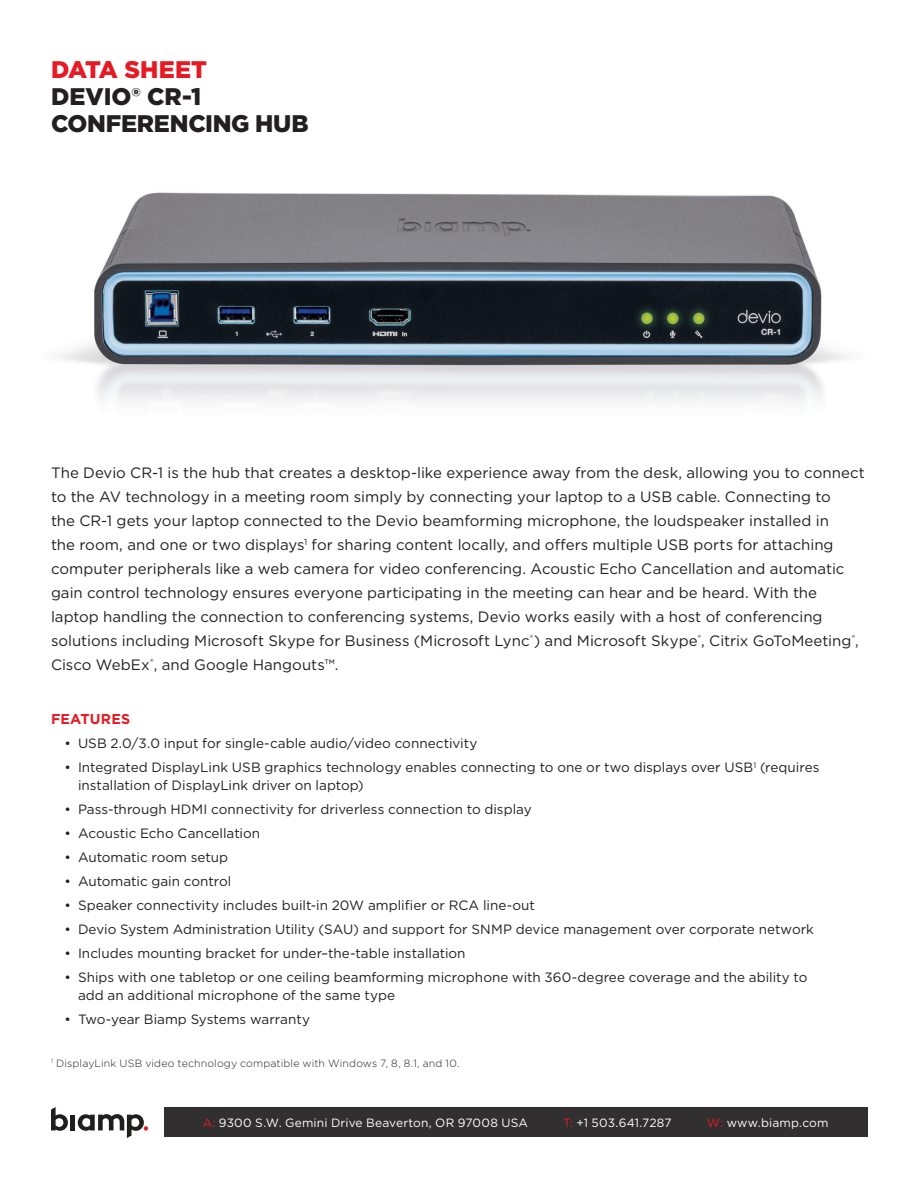
<style>
.page{position:relative;width:918px;height:1188px;background:#fff}
.page>*{position:absolute;margin:0;border:0;box-sizing:border-box;transform-origin:0 0}
.Head{font:900 24px "Gotham";letter-spacing:-.005em;color:#231f20}
.Head-2{font:900 24px "Gotham";color:#e51a23}
.Intro_Body{font:15px/24px "Gotham";color:#231f20}
.subhead{font:700 14.25px "Gotham";letter-spacing:.015em;color:#e51a23}
.Bullet{font:13.5px/18px "Gotham";color:#231f20}
.t1{font:12px "Gotham";letter-spacing:.015em;color:#fff}
.BODY_COPY_BLK{font:300 10.5px "Gotham";letter-spacing:.015em;color:#231f20}
.s1{color:#e51a23}
</style>
<div class="page">
<svg style="left:51px;top:1107px;width:17px;height:24px"></svg>
<hr style="left:71px;top:1115px;width:4px;height:15px;background:#211e1e">
<svg style="left:78px;top:1114px;width:70px;height:24px"></svg>
<div style="left:164px;top:1107px;width:704px;height:30px;background:#312f30"></div>
<img style="left:58px;top:192px;width:790px;height:210px">
<p class="Head-2" style="left:51px;top:53px;width:158px">DATA SHEET</p>
<p class="Head" style="left:51px;top:80px;width:152px">DEVIO® CR-1</p>
<p class="Head" style="left:51px;top:107px;width:259px">CONFERENCING HUB</p>
<p class="Intro_Body" style="left:51px;top:460px;width:815px">The Devio CR-1 is the hub that creates a desktop-like experience away from the desk, allowing you to connect to the AV technology in a meeting room simply by connecting your laptop to a USB cable. Connecting to<br>the CR-1 gets your laptop connected to the Devio beamforming microphone, the loudspeaker installed in<br>the room, and one or two displays<sup>1</sup> for sharing content locally, and offers multiple USB ports for attaching computer peripherals like a web camera for video conferencing. Acoustic Echo Cancellation and automatic gain control technology ensures everyone participating in the meeting can hear and be heard. With the laptop handling the connection to conferencing systems, Devio works easily with a host of conferencing solutions including Microsoft Skype for Business (Microsoft Lync<sup>®</sup>) and Microsoft Skype<sup>®</sup>, Citrix GoToMeeting<sup>®</sup>, Cisco WebEx<sup>®</sup>, and Google Hangouts™.</p>
<p class="subhead" style="left:51px;top:710px;width:81px">FEATURES</p>
<p class="Bullet" style="left:64px;top:734px;width:414px">• USB 2.0/3.0 input for single-cable audio/video connectivity</p>
<p class="Bullet" style="left:78px;top:758px;width:743px;text-indent:-14px">• Integrated DisplayLink USB graphics technology enables connecting to one or two displays over USB<sup>1</sup> (requires installation of DisplayLink driver on laptop)</p>
<p class="Bullet" style="left:64px;top:800px;width:469px">• Pass-through HDMI connectivity for driverless connection to display</p>
<p class="Bullet" style="left:64px;top:824px;width:197px">• Acoustic Echo Cancellation</p>
<p class="Bullet" style="left:64px;top:848px;width:165px">• Automatic room setup</p>
<p class="Bullet" style="left:64px;top:872px;width:168px">• Automatic gain control</p>
<p class="Bullet" style="left:64px;top:896px;width:472px">• Speaker connectivity includes built-in 20W amplifier or RCA line-out</p>
<p class="Bullet" style="left:64px;top:920px;width:751px">• Devio System Administration Utility (SAU) and support for SNMP device management over corporate network</p>
<p class="Bullet" style="left:64px;top:944px;width:403px">• Includes mounting bracket for under–the-table installation</p>
<p class="Bullet" style="left:78px;top:968px;width:731px;text-indent:-14px">• Ships with one tabletop or one ceiling beamforming microphone with 360-degree coverage and the ability to add an additional microphone of the same type</p>
<p class="Bullet" style="left:64px;top:1010px;width:247px">• Two-year Biamp Systems warranty</p>
<p class="BODY_COPY_BLK" style="left:51px;top:1056px;width:410px"><sup>1</sup> DisplayLink USB video technology compatible with Windows 7, 8, 8.1, and 10.</p>
<p class="t1" style="left:203px;top:1115px;width:327px"><span class="s1">A:</span> 9300 S.W. Gemini Drive Beaverton, OR 97008 USA</p>
<p class="t1" style="left:563px;top:1115px;width:110px"><span class="s1">T:</span> +1 503.641.7287</p>
<p class="t1" style="left:707px;top:1115px;width:123px"><span class="s1">W:</span> www.biamp.com</p>
</div>
